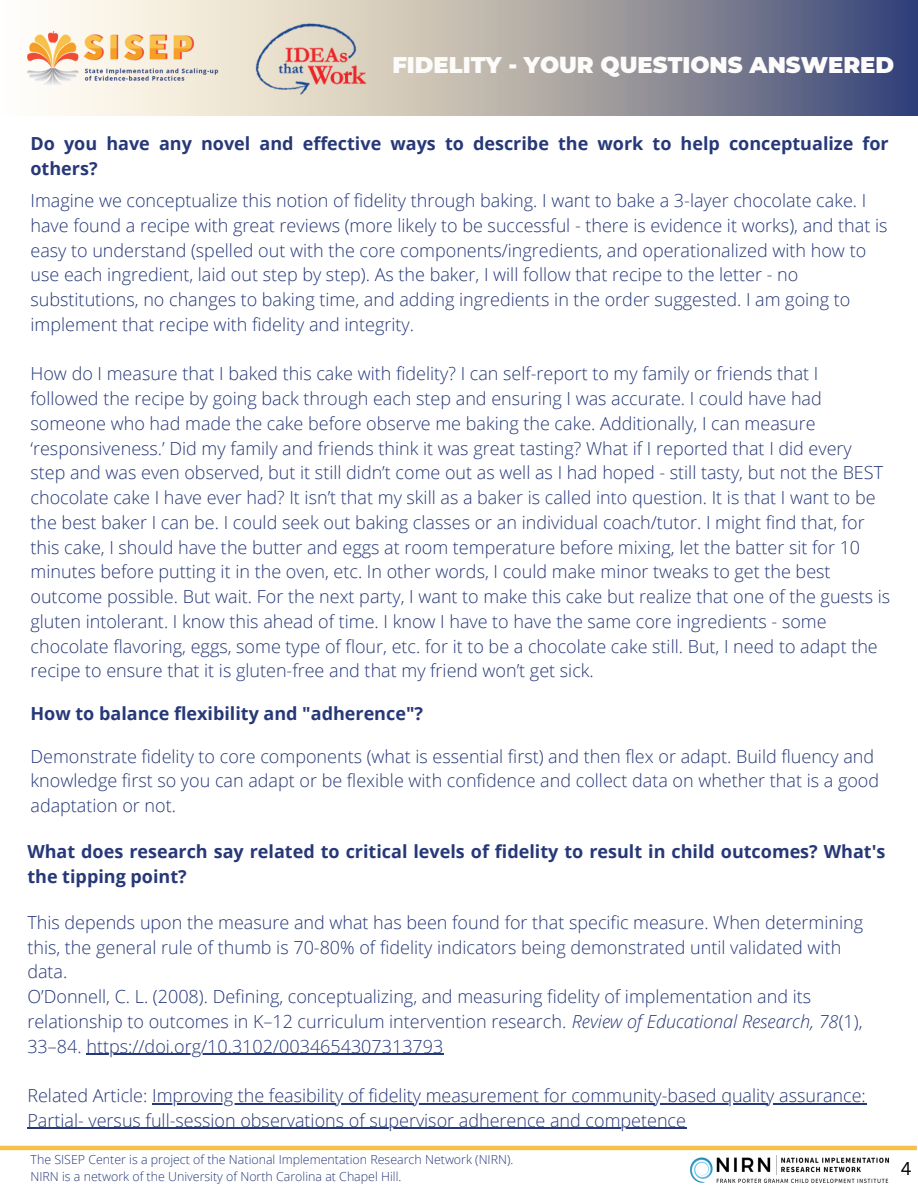
<style>
.page{position:relative;width:918px;height:1188px;background:#fff}
.page>*{position:absolute;margin:0;border:0;box-sizing:border-box;transform-origin:0 0}
.t1{font:900 22.65px "Montserrat";color:#fdfcfb}
.t2{font:300 18px/24.8px "Open Sans";color:#263878}
.t3{font:700 18px/24.8px "Open Sans";color:#263878}
.t4{font:18px "Canva Sans";color:#000}
.t5{font:300 12.45px/16.6px "Open Sans";color:#263878}
.s1{font-style:italic}
</style>
<div class="page">
<svg style="left:43px;top:0;width:875px;height:116px;background:#a5a3a8"></svg>
<img style="left:27px;top:31px;width:194px;height:54px">
<img style="left:253px;top:21px;width:116px;height:75px">
<img style="left:691px;top:1155px;width:198px;height:27px">
<hr style="left:0;top:1146px;width:917px;height:4px;background:#f5c14d">
<hr style="left:86px;top:1054px;width:358px;height:1px;background:#263878">
<hr style="left:152px;top:1103px;width:715px;height:1px;background:#263878">
<hr style="left:27px;top:1128px;width:660px;height:1px;background:#263878">
<p class="t1" style="left:392px;top:51px;width:503px">FIDELITY - YOUR QUESTIONS ANSWERED</p>
<p class="t3" style="left:31px;top:131px;width:860px">Do you have any novel and effective ways to describe the work to help conceptualize for others?</p>
<p class="t2" style="left:31px;top:188px;width:858px">Imagine we conceptualize this notion of fidelity through baking. I want to bake a 3-layer chocolate cake. I have found a recipe with great reviews (more likely to be successful - there is evidence it works), and that is easy to understand (spelled out with the core components/ingredients, and operationalized with how to use each ingredient, laid out step by step). As the baker, I will follow that recipe to the letter - no substitutions, no changes to baking time, and adding ingredients in the order suggested. I am going to implement that recipe with fidelity and integrity.</p>
<p class="t2" style="left:31px;top:361px;width:861px">How do I measure that I baked this cake with fidelity? I can self-report to my family or friends that I followed the recipe by going back through each step and ensuring I was accurate. I could have had someone who had made the cake before observe me baking the cake. Additionally, I can measure ‘responsiveness.’ Did my family and friends think it was great tasting? What if I reported that I did every step and was even observed, but it still didn’t come out as well as I had hoped - still tasty, but not the BEST chocolate cake I have ever had? It isn’t that my skill as a baker is called into question. It is that I want to be the best baker I can be. I could seek out baking classes or an individual coach/tutor. I might find that, for this cake, I should have the butter and eggs at room temperature before mixing, let the batter sit for 10 minutes before putting it in the oven, etc. In other words, I could make minor tweaks to get the best outcome possible. But wait. For the next party, I want to make this cake but realize that one of the guests is gluten intolerant. I know this ahead of time. I know I have to have the same core ingredients - some chocolate flavoring, eggs, some type of flour, etc. for it to be a chocolate cake still. But, I need to adapt the recipe to ensure that it is gluten-free and that my friend won’t get sick.</p>
<p class="t3" style="left:31px;top:701px;width:394px">How to balance flexibility and "adherence"?</p>
<p class="t2" style="left:31px;top:743px;width:850px">Demonstrate fidelity to core components (what is essential first) and then flex or adapt. Build fluency and knowledge first so you can adapt or be flexible with confidence and collect data on whether that is a good adaptation or not.</p>
<p class="t3" style="left:27px;top:839px;width:860px">What does research say related to critical levels of fidelity to result in child outcomes? What's the tipping point?</p>
<p class="t2" style="left:27px;top:909px;width:837px">This depends upon the measure and what has been found for that specific measure. When determining this, the general rule of thumb is 70-80% of fidelity indicators being demonstrated until validated with data.<br>O’Donnell, C. L. (2008). Defining, conceptualizing, and measuring fidelity of implementation and its relationship to outcomes in K–12 curriculum intervention research. <span class="s1">Review of Educational Research, 78</span>(1), 33–84. https://doi.org/10.3102/0034654307313793</p>
<p class="t2" style="left:27px;top:1083px;width:840px">Related Article: Improving the feasibility of fidelity measurement for community-based quality assurance:<br>Partial- versus full-session observations of supervisor adherence and competence</p>
<p class="t5" style="left:31px;top:1151px;width:484px">The SISEP Center is a project of the National Implementation Research Network (NIRN).<br>NIRN is a network of the University of North Carolina at Chapel Hill.</p>
<p class="t4" style="left:901px;top:1156px;width:12px">4</p>
</div>
